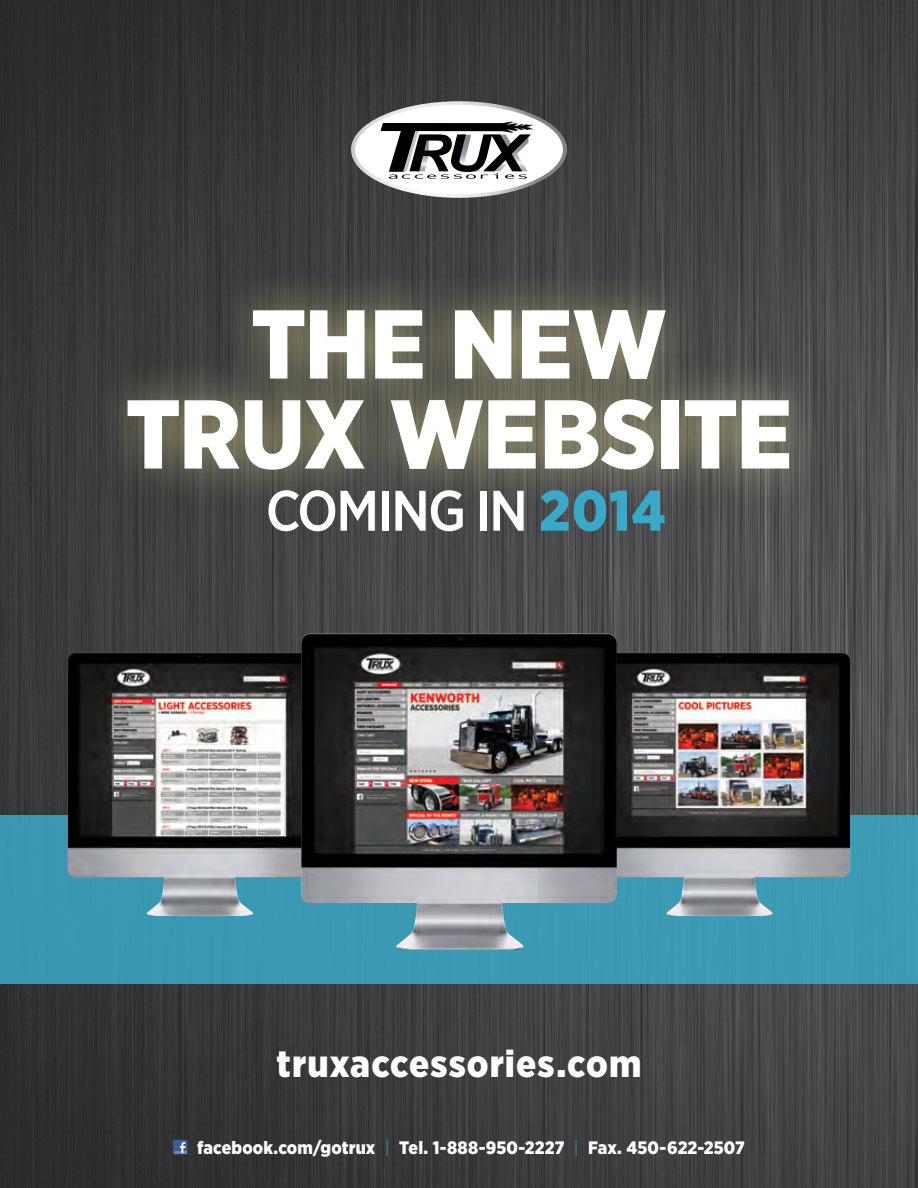
<style>
.page{position:relative;width:918px;height:1188px;background:#fff}
.page>*{position:absolute;margin:0;border:0;box-sizing:border-box;transform-origin:0 0}
.t1{font:900 97.5px/90px "Gotham Narrow";letter-spacing:-.01em;color:#fff;text-align:center}
.t2{font:500 57px "Gotham Narrow";letter-spacing:-.035em;color:#fff}
.t3{font:900 37.8px "Gotham Narrow";letter-spacing:.015em;color:#fff}
.t4{font:900 18px "Gotham Narrow";letter-spacing:.005em;color:#fff}
.s1{font-weight:900;color:#3aa9c8}
.s2{font-weight:300;color:#3aa9c8}
</style>
<div class="page">
<img style="left:0;top:0;width:918px;height:1188px">
<svg style="left:351px;top:101px;width:216px;height:97px"></svg>
<div style="left:86px;top:267px;width:745px;height:245px;background:#fff799;opacity:.5"></div>
<div style="left:173px;top:1140px;width:15px;height:14px;background:#3e5a9a"></div>
<svg style="left:174px;top:1142px;width:13px;height:11px"></svg>
<div style="left:0;top:815px;width:918px;height:169px;background:#3a99b3"></div>
<img style="left:68px;top:653px;width:233px;height:263px">
<img style="left:617px;top:653px;width:233px;height:263px">
<img style="left:301px;top:633px;width:316px;height:317px">
<h1 class="t1" style="left:126px;top:298px;width:660px">the new trux web site</h1>
<h2 class="t2" style="left:266px;top:475px;width:402px">COMING IN <span class="s1">2014</span></h2>
<h3 class="t3" style="left:277px;top:1039px;width:366px">truxaccessories.com</h3>
<p class="t4" style="left:197px;top:1136px;width:549px">facebook.com/gotrux <span class="s2">|</span> Tel. 1-888-950-2227 <span class="s2">|</span> Fax. 450-622-2507</p>
</div>
